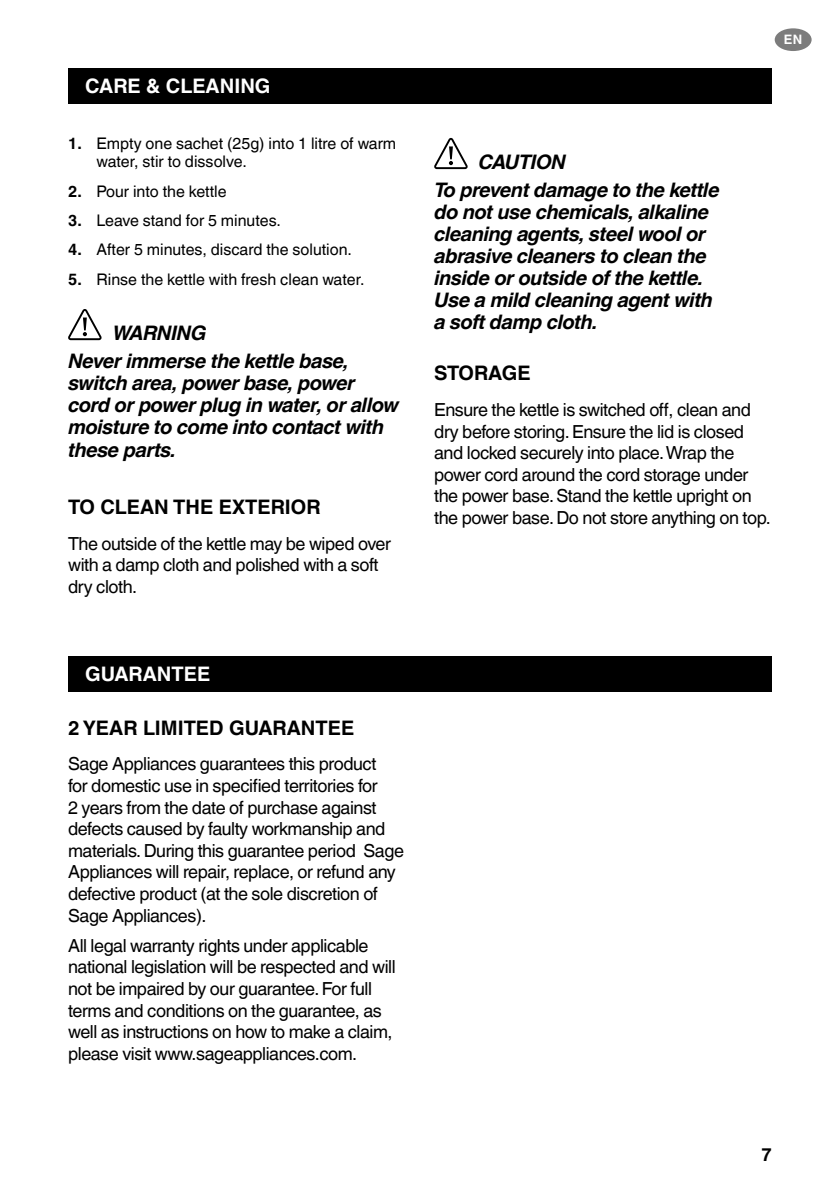
<style>
.page{position:relative;width:840px;height:1191px;background:#fff}
.page>*{position:absolute;margin:0;border:0;box-sizing:border-box;transform-origin:0 0}
.t1{font:italic 700 20px/22px "Helvetica World";letter-spacing:-.025em;color:#000}
.t2{font:700 20px "Helvetica World";color:#000}
.t3{font:700 20px "Helvetica World";color:#fff}
.t4{font:18px/21.6px "Helvetica World";letter-spacing:-.025em;color:#000}
.t5{font:700 18px "Helvetica World";color:#000}
.t6{font:16px/18px "Helvetica World";color:#000}
.t7{font:700 13px "Helvetica World";color:#fff}
.s1{font-weight:700}
</style>
<div class="page">
<div style="left:774px;top:28px;width:37px;height:23px;background:#7c7c7c;border-radius:50%"></div>
<div style="left:68px;top:68px;width:703px;height:36px;background:#000"></div>
<div style="left:68px;top:656px;width:703px;height:36px;background:#000"></div>
<svg style="left:68px;top:309px;width:34px;height:31px"></svg>
<svg style="left:434px;top:138px;width:33px;height:31px"></svg>
<p class="t3" style="left:85px;top:75px;width:187px">CARE &amp; CLEANING</p>
<p class="t6" style="left:96px;top:135px;width:301px;text-indent:-28px"><span class="s1">1.</span> Empty one sachet (25g) into 1 litre of warm water, stir to dissolve.</p>
<p class="t6" style="left:68px;top:182px;width:160px"><span class="s1">2.</span> Pour into the kettle</p>
<p class="t6" style="left:68px;top:212px;width:214px"><span class="s1">3.</span> Leave stand for 5 minutes.</p>
<p class="t6" style="left:68px;top:241px;width:285px"><span class="s1">4.</span> After 5 minutes, discard the solution.</p>
<p class="t6" style="left:68px;top:270px;width:298px"><span class="s1">5.</span> Rinse the kettle with fresh clean water.</p>
<p class="t1" style="left:68px;top:319px;width:282px;line-height:27.6px;text-indent:44px">WARNING<br>Never immerse the kettle base,</p>
<p class="t1" style="left:68px;top:372px;width:332px">switch area, power base, power cord or power plug in water, or allow moisture to come into contact with these parts.</p>
<p class="t2" style="left:68px;top:495px;width:254px">TO CLEAN THE EXTERIOR</p>
<p class="t4" style="left:68px;top:532px;width:324px">The outside of the kettle may be wiped over with a damp cloth and polished with a soft dry cloth.</p>
<p class="t3" style="left:85px;top:662px;width:127px">GUARANTEE</p>
<p class="t2" style="left:68px;top:716px;width:287px">2 YEAR LIMITED GUARANTEE</p>
<p class="t4" style="left:68px;top:753px;width:337px">Sage Appliances guarantees this product<br>for domestic use in specified territories for<br>2 years from the date of purchase against defects caused by faulty workmanship and materials. During this guarantee period Sage Appliances will repair, replace, or refund any defective product (at the sole discretion of Sage Appliances).</p>
<p class="t4" style="left:68px;top:934px;width:329px">All legal warranty rights under applicable national legislation will be respected and will not be impaired by our guarantee. For full terms and conditions on the guarantee, as well as instructions on how to make a claim, please visit www.sageappliances.com.</p>
<p class="t7" style="left:783px;top:32px;width:20px">EN</p>
<p class="t1" style="left:434px;top:148px;width:286px;line-height:27.6px;text-indent:44px">CAUTION<br>To prevent damage to the kettle</p>
<p class="t1" style="left:434px;top:201px;width:280px">do not use chemicals, alkaline cleaning agents, steel wool or abrasive cleaners to clean the inside or outside of the kettle.<br>Use a mild cleaning agent with a soft damp cloth.</p>
<p class="t2" style="left:434px;top:361px;width:98px">STORAGE</p>
<p class="t4" style="left:434px;top:399px;width:338px">Ensure the kettle is switched off, clean and dry before storing. Ensure the lid is closed and locked securely into place. Wrap the power cord around the cord storage under the power base. Stand the kettle upright on the power base. Do not store anything on top.</p>
<p class="t5" style="left:761px;top:1143px;width:12px">7</p>
</div>
